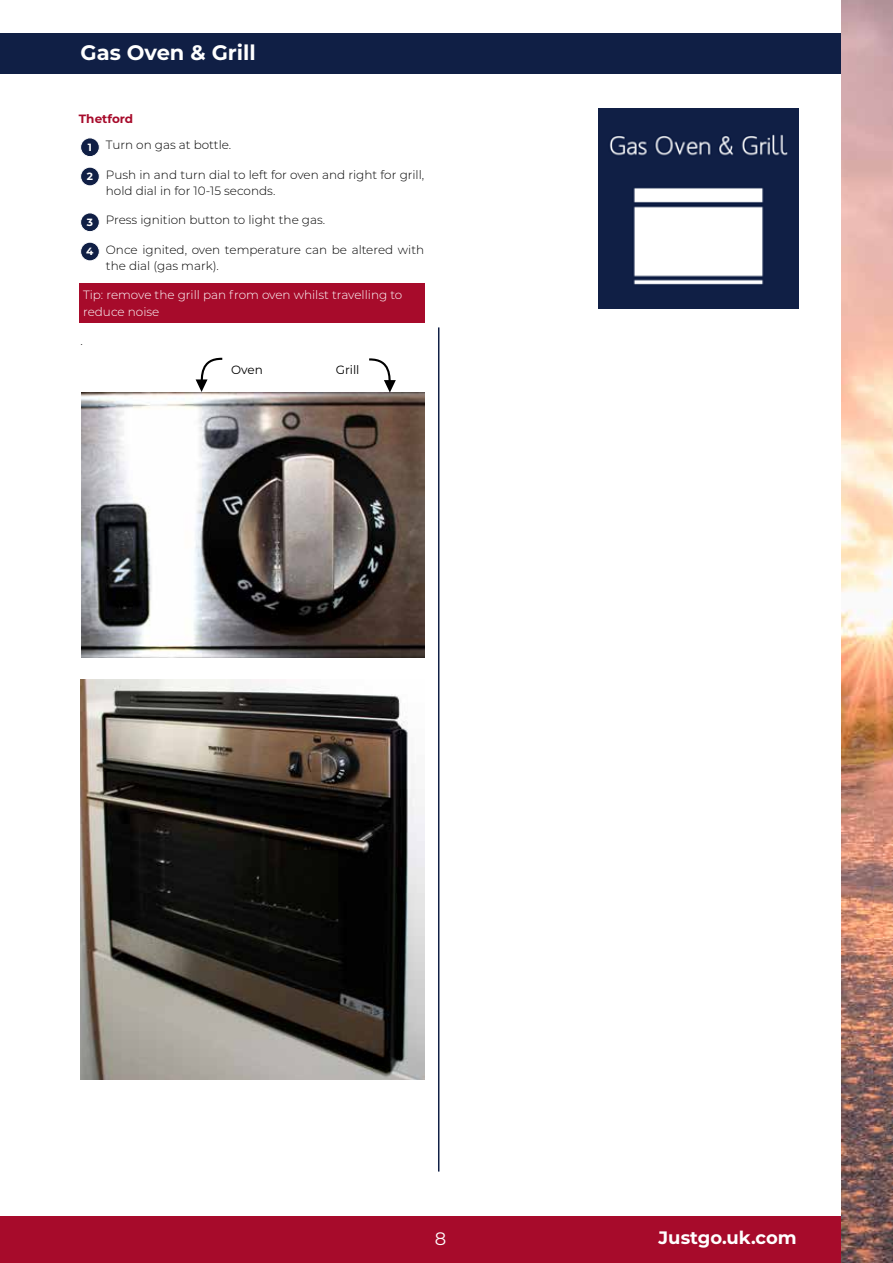
<style>
.page{position:relative;width:893px;height:1263px;background:#fff}
.page>*{position:absolute;margin:0;border:0;box-sizing:border-box;transform-origin:0 0}
.t1{font:700 21px "Montserrat";color:#fff}
.t2{font:700 18px "Montserrat";color:#fff}
.t3{font:18px "Montserrat";color:#fff}
.t4{font:300 12px/16.5px "Montserrat";color:#000}
.t5{font:300 12px/16.5px "Montserrat";color:#fff}
.t6{font:12px "Montserrat";color:#000}
.s1{font-weight:700;color:#a70b2b}
</style>
<div class="page">
<div style="left:0;top:34px;width:893px;height:40px;background:#101f45"></div>
<div style="left:0;top:1216px;width:893px;height:47px;background:#a70b2b"></div>
<img style="left:842px;top:0;width:51px;height:1263px">
<div style="left:79px;top:283px;width:345px;height:40px;background:#a70b2b"></div>
<div style="left:81px;top:138px;width:18px;height:19px;background:#101f45;border-radius:50%"></div>
<div style="left:80px;top:138px;width:20px;height:19px;border:1px solid #fff;border-radius:50%"></div>
<div style="left:81px;top:167px;width:18px;height:19px;background:#101f45;border-radius:50%"></div>
<div style="left:80px;top:167px;width:20px;height:19px;border:1px solid #fff;border-radius:50%"></div>
<div style="left:81px;top:213px;width:18px;height:19px;background:#101f45;border-radius:50%"></div>
<div style="left:80px;top:213px;width:20px;height:19px;border:1px solid #fff;border-radius:50%"></div>
<div style="left:81px;top:242px;width:18px;height:19px;background:#101f45;border-radius:50%"></div>
<div style="left:80px;top:242px;width:20px;height:19px;border:1px solid #fff;border-radius:50%"></div>
<img style="left:82px;top:393px;width:342px;height:264px">
<svg style="left:196px;top:357px;width:27px;height:35px"></svg>
<svg style="left:367px;top:358px;width:29px;height:35px"></svg>
<hr style="left:438px;top:327px;width:1px;height:844px;background:#101f45">
<img style="left:598px;top:110px;width:201px;height:199px">
<img style="left:81px;top:679px;width:343px;height:400px">
<h1 class="t1" style="left:81px;top:37px;width:177px">Gas Oven &amp; Grill</h1>
<p class="t4" style="left:88px;top:105px;width:145px;line-height:26.2px;text-indent:-9px"><span class="s1">Thetford<br></span><sub>1</sub> Turn on gas at bottle.</p>
<p class="t4" style="left:106px;top:166px;width:320px;text-indent:-19px"><sub>2</sub> Push in and turn dial to left for oven and right for grill, hold dial in for 10-15 seconds.</p>
<p class="t4" style="left:87px;top:211px;width:240px"><sub>3</sub> Press ignition button to light the gas.</p>
<p class="t4" style="left:106px;top:241px;width:320px;text-indent:-20px"><sub>4</sub> Once ignited, oven temperature can be altered with the dial (gas mark).</p>
<p class="t5" style="left:83px;top:286px;width:321px">Tip: remove the grill pan from oven whilst travelling to reduce noise</p>
<p class="t4" style="left:80px;top:332px;width:4px">.</p>
<p class="t6" style="left:231px;top:361px;width:33px">Oven</p>
<p class="t6" style="left:336px;top:361px;width:25px">Grill</p>
<h2 class="t3" style="left:435px;top:1227px;width:13px">8</h2>
<h2 class="t2" style="left:659px;top:1225px;width:140px">Justgo.uk.com</h2>
</div>
